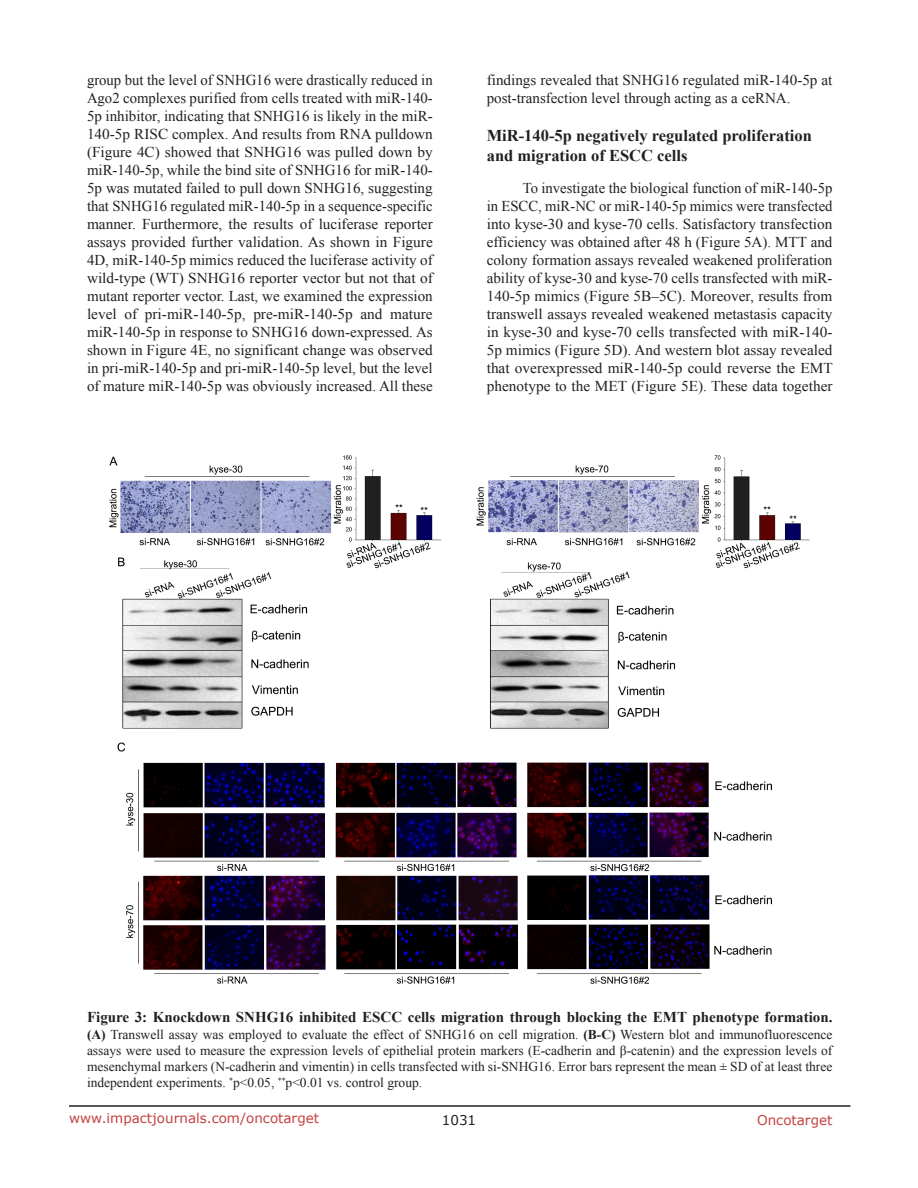
<style>
.page{position:relative;width:918px;height:1188px;background:#fff}
.page>*{position:absolute;margin:0;border:0;box-sizing:border-box;transform-origin:0 0}
.SubHeading{font:700 16.5px/19.8px "Times New Roman";color:#231f20}
.BodyText{font:15px/18px "Times New Roman";color:#231f20;text-align:justify}
.figuretext{font:700 15px "Times New Roman";color:#231f20}
.figuretext-2{font:13.5px/16.2px "Times New Roman";color:#231f20;text-align:justify}
.t1{font:13.5px "Verdana";color:#c24141}
.t2{font:13.5px "Verdana";color:#231f20}
.s1{font-weight:700}
</style>
<div class="page">
<hr style="left:69px;top:1105px;width:781px;height:2px;background:#231f20">
<img style="left:109px;top:455px;width:701px;height:529px">
<p class="BodyText" style="left:87px;top:71px;width:347px">group but the level of SNHG16 were drastically reduced in Ago2 complexes purified from cells treated with miR-140- 5p inhibitor, indicating that SNHG16 is likely in the miR-140-5p RISC complex. And results from RNA pulldown (Figure 4C) showed that SNHG16 was pulled down by miR-140-5p, while the bind site of SNHG16 for miR-140- 5p was mutated failed to pull down SNHG16, suggesting that SNHG16 regulated miR-140-5p in a sequence-specific manner. Furthermore, the results of luciferase reporter assays provided further validation. As shown in Figure 4D, miR-140-5p mimics reduced the luciferase activity of wild-type (WT) SNHG16 reporter vector but not that of mutant reporter vector. Last, we examined the expression level of pri-miR-140-5p, pre-miR-140-5p and mature miR-140-5p in response to SNHG16 down-expressed. As shown in Figure 4E, no significant change was observed in pri-miR-140-5p and pri-miR-140-5p level, but the level of mature miR-140-5p was obviously increased. All these</p>
<p class="BodyText" style="left:487px;top:71px;width:347px">findings revealed that SNHG16 regulated miR-140-5p at post-transfection level through acting as a ceRNA.</p>
<p class="SubHeading" style="left:487px;top:125px;width:327px">MiR-140-5p negatively regulated proliferation and migration of ESCC cells</p>
<p class="BodyText" style="left:487px;top:178px;width:348px;text-indent:36px">To investigate the biological function of miR-140-5p in ESCC, miR-NC or miR-140-5p mimics were transfected into kyse-30 and kyse-70 cells. Satisfactory transfection efficiency was obtained after 48 h (Figure 5A). MTT and colony formation assays revealed weakened proliferation ability of kyse-30 and kyse-70 cells transfected with miR-140-5p mimics (Figure 5B–5C). Moreover, results from transwell assays revealed weakened metastasis capacity in kyse-30 and kyse-70 cells transfected with miR-140- 5p mimics (Figure 5D). And western blot assay revealed that overexpressed miR-140-5p could reverse the EMT phenotype to the MET (Figure 5E). These data together</p>
<p class="figuretext" style="left:87px;top:1007px;width:747px">Figure 3: Knockdown SNHG16 inhibited ESCC cells migration through blocking the EMT phenotype formation.</p>
<p class="figuretext-2" style="left:87px;top:1026px;width:747px"><span class="s1">(A)</span> Transwell assay was employed to evaluate the effect of SNHG16 on cell migration. <span class="s1">(B-C)</span> Western blot and immunofluorescence assays were used to measure the expression levels of epithelial protein markers (E-cadherin and β-catenin) and the expression levels of mesenchymal markers (N-cadherin and vimentin) in cells transfected with si-SNHG16. Error bars represent the mean ± SD of at least three independent experiments. <sup>*</sup>p&lt;0.05, <sup>**</sup>p&lt;0.01 vs. control group.</p>
<p class="t1" style="left:69px;top:1109px;width:252px">www.impactjournals.com/oncotarget</p>
<p class="t2" style="left:442px;top:1111px;width:36px">1031</p>
<p class="t1" style="left:757px;top:1111px;width:77px">Oncotarget</p>
</div>
